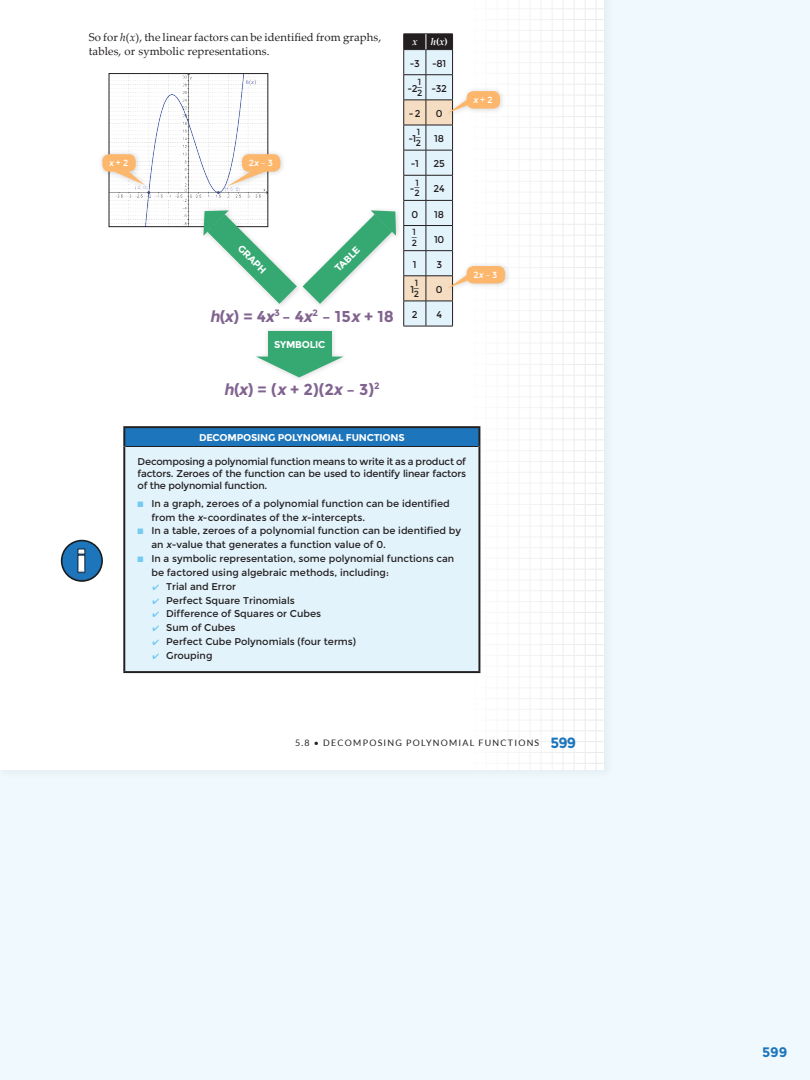
<style>
.page{position:relative;width:810px;height:1080px;background:#eff9fe}
.page>*{position:absolute;margin:0;border:0;box-sizing:border-box;transform-origin:0 0}
.t1{font:700 15.75px "Montserrat";color:#81638f}
.t2{font:700 13.75px "Montserrat";color:#1d76bc}
.t3{font:11.38px/13.8px "Palatino Linotype";letter-spacing:.01em;color:#231f20}
.t4{font:9.88px/13.8px "Montserrat";color:#231f20}
.t5{font:700 9.88px "Montserrat";letter-spacing:-.02em;color:#fff}
.t6{font:italic 700 9.88px "Palatino";color:#fff}
.t7{font:8.88px "Lato";letter-spacing:.14em;color:#231f20}
.t8{font:8.88px "Montserrat";color:#231f20}
.t9{font:8.88px "Montserrat";color:#fff}
.s1{font-style:italic}
.s2{font-family:"Palatino";font-weight:700;font-style:italic;color:#fff}
.s3{font-family:"Palatino";font-weight:700;color:#fff}
.s4{color:#75caf2}
.s5{font-family:"Montserrat";font-weight:700;font-size:14.75px;color:#1d76bc}
</style>
<div class="page">
<div style="left:0;top:0;width:614px;height:780px;background:#e9f3f7"></div>
<div style="left:0;top:0;width:604px;height:770px;background:#fff"></div>
<svg style="left:464px;top:0;width:140px;height:770px"></svg>
<div style="left:124px;top:427px;width:355px;height:20px;background:#1d76bc"></div>
<div style="left:124px;top:447px;width:355px;height:225px;background:#e3f3fc"></div>
<hr style="left:123px;top:426px;width:357px;height:2px;background:#231f20">
<svg style="left:123px;top:428px;width:2px;height:19px"></svg>
<svg style="left:478px;top:428px;width:2px;height:19px"></svg>
<hr style="left:125px;top:446px;width:353px;height:1px;background:#231f20">
<hr style="left:123px;top:447px;width:2px;height:224px;background:#231f20">
<hr style="left:478px;top:447px;width:2px;height:224px;background:#231f20">
<hr style="left:123px;top:671px;width:357px;height:2px;background:#231f20">
<img style="left:111px;top:75px;width:155px;height:150px">
<div style="left:109px;top:73px;width:159px;height:154px;border:1px solid #231f20"></div>
<div style="left:252px;top:327px;width:97px;height:56px;background:#231f20;opacity:.2"></div>
<div style="left:268px;top:331px;width:63px;height:26px;background:#36a973"></div>
<svg style="left:256px;top:357px;width:87px;height:20px"></svg>
<div style="left:98px;top:149px;width:51px;height:41px;background:#231f20;opacity:.2"></div>
<svg style="left:113px;top:171px;width:32px;height:14px"></svg>
<div style="left:102px;top:154px;width:34px;height:18px;background:#fcb76c;border-radius:7px"></div>
<div style="left:224px;top:149px;width:62px;height:43px;background:#231f20;opacity:.2"></div>
<svg style="left:227px;top:171px;width:40px;height:15px"></svg>
<div style="left:242px;top:154px;width:38px;height:18px;background:#fcb76c;border-radius:7px"></div>
<div style="left:444px;top:86px;width:62px;height:32px;background:#231f20;opacity:.2"></div>
<div style="left:467px;top:91px;width:33px;height:18px;background:#fcb76c;border-radius:7px"></div>
<div style="left:444px;top:261px;width:67px;height:33px;background:#231f20;opacity:.2"></div>
<svg style="left:403px;top:34px;width:65px;height:293px"></svg>
<div style="left:467px;top:266px;width:38px;height:18px;background:#fcb76c;border-radius:7px"></div>
<div style="left:199px;top:206px;width:103px;height:103px;background:#fff"></div>
<svg style="left:203px;top:210px;width:94px;height:94px"></svg>
<svg style="left:303px;top:210px;width:93px;height:94px"></svg>
<svg style="left:61px;top:540px;width:42px;height:42px"></svg>
<p class="t3" style="left:89px;top:30px;width:294px">So for <span class="s1">h</span>(<span class="s1">x</span>), the linear factors can be identified from graphs, tables, or symbolic representations.</p>
<p class="t9" style="left:109px;top:158px;width:21px"><span class="s1">x</span> + 2</p>
<p class="t9" style="left:249px;top:158px;width:26px">2<span class="s1">x</span> – 3</p>
<p class="t5" style="left:244px;top:242px;width:37px;rotate:45deg">GRAPH</p>
<p class="t5" style="left:332px;top:266px;width:32px;rotate:-45deg">TABLE</p>
<p class="t1" style="left:210px;top:307px;width:186px"><span class="s1">h</span>(<span class="s1">x</span>) = 4<span class="s1">x</span><sup>3</sup> – 4<span class="s1">x</span><sup>2</sup> – 15<span class="s1">x</span> + 18</p>
<p class="t5" style="left:274px;top:338px;width:53px">SYMBOLIC</p>
<p class="t4" style="left:410px;top:31px;width:39px;line-height:21.6px;text-align:right"><span class="s2">h</span><span class="s3">(</span><span class="s2">x</span><span class="s3">)<br></span>-3 -81</p>
<p class="t4" style="left:407px;top:82px;width:41px">-2<sub>2</sub> -32</p>
<p class="t6" style="left:412px;top:34px;width:6px">x</p>
<p class="t8" style="left:418px;top:77px;width:5px">1</p>
<p class="t8" style="left:416px;top:82px;width:8px">—</p>
<p class="t4" style="left:409px;top:107px;width:13px">-2</p>
<p class="t4" style="left:436px;top:107px;width:8px">0</p>
<p class="t4" style="left:408px;top:132px;width:9px">-1</p>
<p class="t8" style="left:417px;top:127px;width:5px">1</p>
<p class="t8" style="left:415px;top:132px;width:8px">—</p>
<p class="t8" style="left:416px;top:138px;width:7px">2</p>
<p class="t4" style="left:434px;top:132px;width:11px">18</p>
<p class="t4" style="left:411px;top:157px;width:9px">-1</p>
<p class="t4" style="left:434px;top:157px;width:13px">25</p>
<p class="t4" style="left:410px;top:182px;width:6px">-</p>
<p class="t8" style="left:415px;top:177px;width:5px">1</p>
<p class="t8" style="left:414px;top:182px;width:8px">—</p>
<p class="t8" style="left:415px;top:188px;width:7px">2</p>
<p class="t4" style="left:434px;top:182px;width:13px">24</p>
<p class="t4" style="left:411px;top:207px;width:8px">0</p>
<p class="t4" style="left:434px;top:207px;width:11px">18</p>
<p class="t8" style="left:413px;top:227px;width:5px">1</p>
<p class="t8" style="left:411px;top:232px;width:8px">—</p>
<p class="t8" style="left:412px;top:238px;width:7px">2</p>
<p class="t4" style="left:434px;top:232px;width:12px">10</p>
<p class="t4" style="left:413px;top:258px;width:5px">1</p>
<p class="t4" style="left:436px;top:258px;width:7px">3</p>
<p class="t4" style="left:411px;top:283px;width:5px">1</p>
<p class="t8" style="left:415px;top:278px;width:5px">1</p>
<p class="t8" style="left:413px;top:283px;width:8px">—</p>
<p class="t8" style="left:414px;top:289px;width:7px">2</p>
<p class="t4" style="left:436px;top:283px;width:8px">0</p>
<p class="t4" style="left:412px;top:308px;width:7px">2</p>
<p class="t4" style="left:436px;top:308px;width:7px">4</p>
<p class="t9" style="left:473px;top:95px;width:21px"><span class="s1">x</span> + 2</p>
<p class="t9" style="left:473px;top:270px;width:26px">2<span class="s1">x</span> – 3</p>
<p class="t1" style="left:224px;top:380px;width:157px"><span class="s1">h</span>(<span class="s1">x</span>) = (<span class="s1">x</span> + 2)(2<span class="s1">x</span> – 3)<sup>2</sup></p>
<p class="t5" style="left:199px;top:431px;width:207px">DECOMPOSING POLYNOMIAL FUNCTIONS</p>
<p class="t4" style="left:138px;top:456px;width:330px;line-height:11.9px;text-align:justify">Decomposing a polynomial function means to write it as a product of factors. Zeroes of the function can be used to identify linear factors of the polynomial function.</p>
<p class="t4" style="left:151px;top:497px;width:300px;text-indent:-14px"><span class="s4">■</span> In a graph, zeroes of a polynomial function can be identified from the <span class="s1">x</span>-coordinates of the <span class="s1">x</span>-intercepts.</p>
<p class="t4" style="left:151px;top:524px;width:311px;text-indent:-14px"><span class="s4">■</span> In a table, zeroes of a polynomial function can be identified by an <span class="s1">x</span>-value that generates a function value of 0.</p>
<p class="t4" style="left:151px;top:552px;width:304px;text-indent:-14px"><span class="s4">■</span> In a symbolic representation, some polynomial functions can be factored using algebraic methods, including:</p>
<p class="t4" style="left:152px;top:579px;width:85px"><span class="s4">✔</span> Trial and Error</p>
<p class="t4" style="left:152px;top:593px;width:144px"><span class="s4">✔</span> Perfect Square Trinomials</p>
<p class="t4" style="left:152px;top:607px;width:170px"><span class="s4">✔</span> Difference of Squares or Cubes</p>
<p class="t4" style="left:152px;top:621px;width:85px"><span class="s4">✔</span> Sum of Cubes</p>
<p class="t4" style="left:152px;top:635px;width:205px"><span class="s4">✔</span> Perfect Cube Polynomials (four terms)</p>
<p class="t4" style="left:152px;top:649px;width:62px"><span class="s4">✔</span> Grouping</p>
<p class="t7" style="left:295px;top:738px;width:283px">5.8 • DECOMPOSING POLYNOMIAL FUNCTIONS <span class="s5">599</span></p>
<h2 class="t2" style="left:762px;top:1043px;width:27px">599</h2>
</div>
